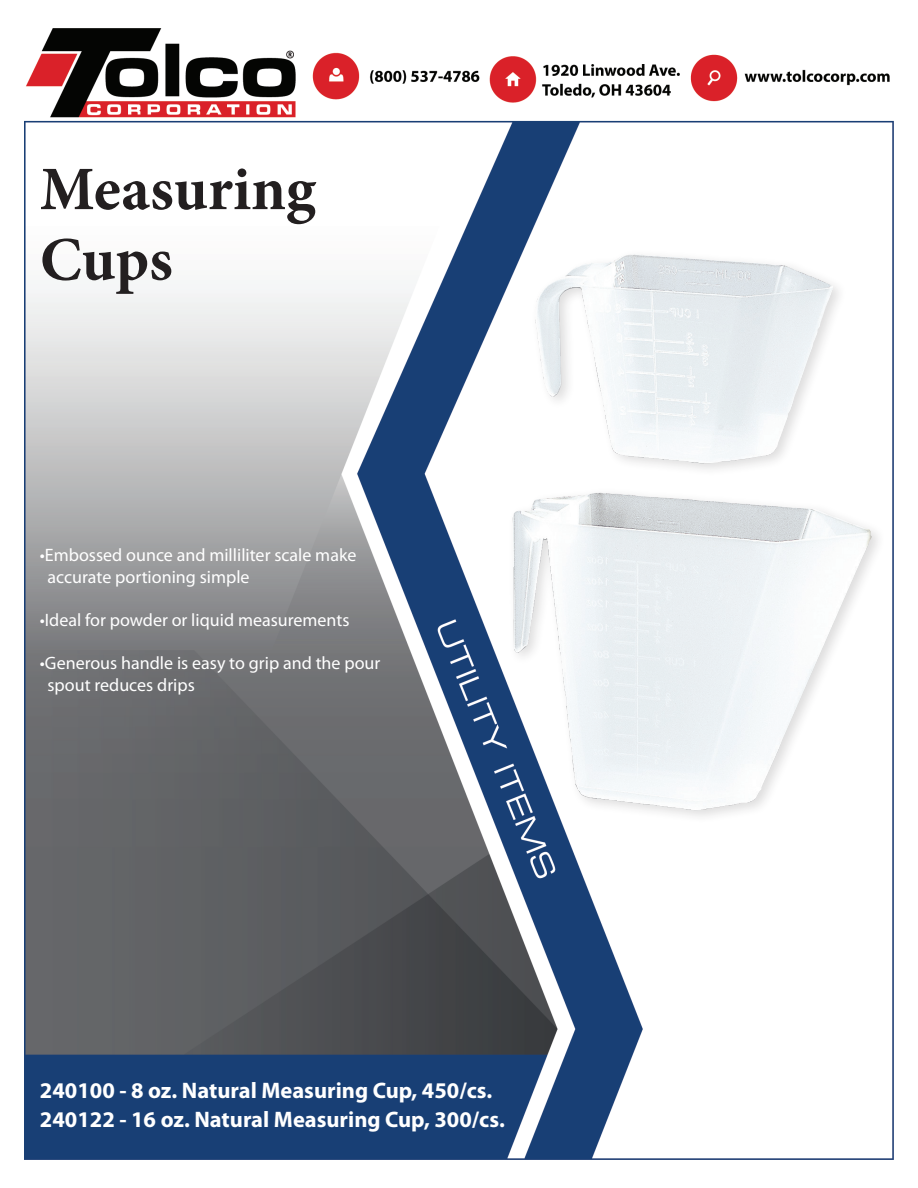
<style>
.page{position:relative;width:918px;height:1188px;background:#fff}
.page>*{position:absolute;margin:0;border:0;box-sizing:border-box;transform-origin:0 0}
.t1{font:700 61.8px "Minion Pro";color:#231f20}
.t2{font:700 22.5px "Myriad Pro";color:#fff}
.t3{font:18px "Myriad Pro";color:#fff}
</style>
<div class="page">
<img style="left:24px;top:28px;width:870px;height:1131px">
<div style="left:530px;top:248px;width:318px;height:229px;background:#fff"></div>
<img style="left:535px;top:255px;width:298px;height:209px">
<div style="left:508px;top:486px;width:378px;height:337px;background:#231f20;opacity:.15"></div>
<img style="left:513px;top:493px;width:359px;height:318px">
<p class="t1" style="left:40px;top:146px;width:278px">Measuring</p>
<p class="t1" style="left:40px;top:216px;width:134px">Cups</p>
<p class="t3" style="left:40px;top:544px;width:318px">•Embossed ounce and milliliter scale make</p>
<p class="t3" style="left:48px;top:565px;width:204px">accurate portioning simple</p>
<p class="t3" style="left:40px;top:609px;width:311px">•Ideal for powder or liquid measurements</p>
<p class="t3" style="left:40px;top:652px;width:342px">•Generous handle is easy to grip and the pour</p>
<p class="t3" style="left:48px;top:673px;width:149px">spout reduces drips</p>
<p class="t2" style="left:40px;top:1076px;width:454px">240100 - 8 oz. Natural Measuring Cup, 450/cs.</p>
<p class="t2" style="left:40px;top:1104px;width:466px">240122 - 16 oz. Natural Measuring Cup, 300/cs.</p>
</div>
